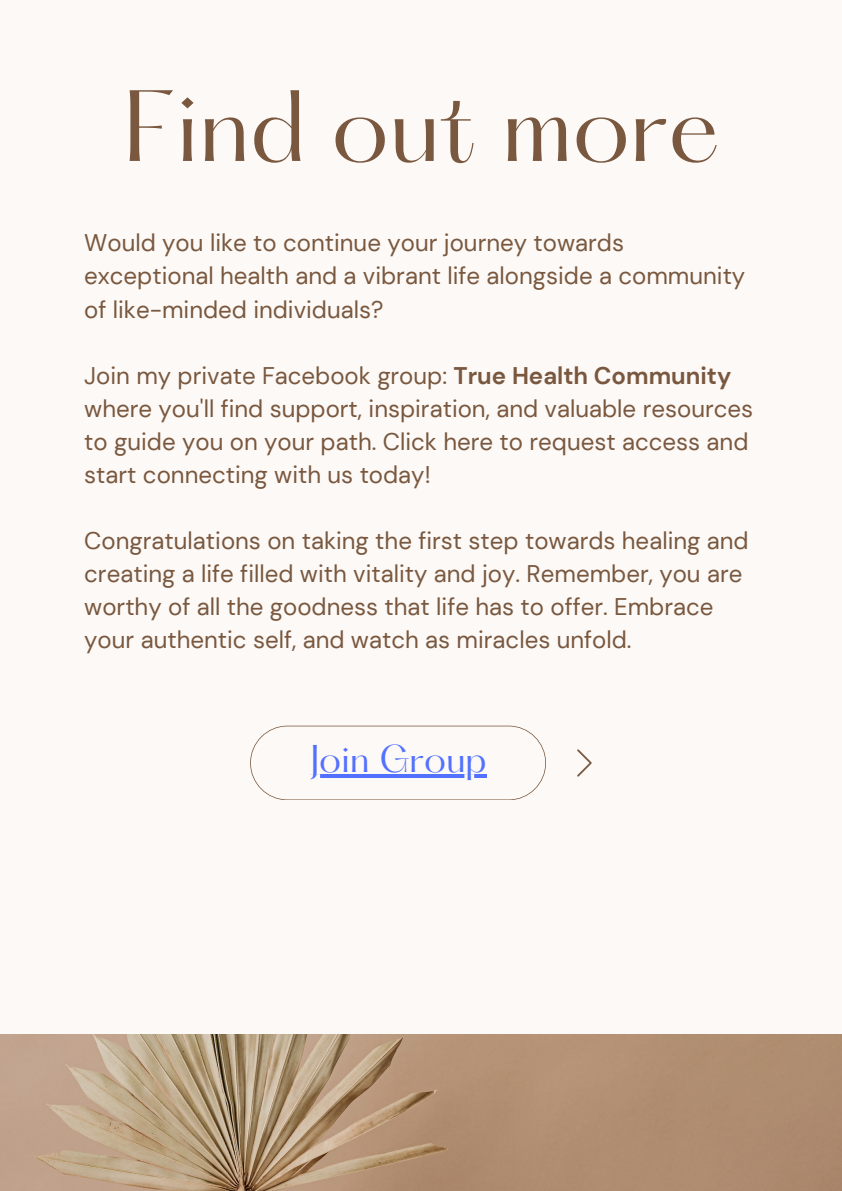
<style>
.page{position:relative;width:842px;height:1191px;background:#fff}
.page>*{position:absolute;margin:0;border:0;box-sizing:border-box;transform-origin:0 0}
.t1{font:88.3px "Hatton";color:#79583f}
.t2{font:33.8px "Hatton";color:#5271ff}
.t3{font:24px/33px "DM Sans";color:#79583f}
.s1{font-weight:700}
</style>
<div class="page">
<div style="left:0;top:0;width:842px;height:1190px;background:#fdf9f6"></div>
<svg style="left:250px;top:725px;width:296px;height:74px"></svg>
<svg style="left:577px;top:749px;width:15px;height:27px"></svg>
<hr style="left:310px;top:774px;width:177px;height:3px;background:#5271ff">
<img style="left:0;top:1034px;width:842px;height:156px">
<p class="t1" style="left:123px;top:85px;width:598px">Find out more</p>
<h1 class="t3" style="left:84px;top:227px;width:663px">Would you like to continue your journey towards exceptional health and a vibrant life alongside a community of like-minded individuals?</h1>
<p class="t3" style="left:84px;top:359px;width:670px">Join my private Facebook group: <span class="s1">True Health Community </span>where you'll find support, inspiration, and valuable resources to guide you on your path. Click here to request access and start connecting with us today!</p>
<p class="t3" style="left:84px;top:524px;width:666px">Congratulations on taking the first step towards healing and creating a life filled with vitality and joy. Remember, you are worthy of all the goodness that life has to offer. Embrace your authentic self, and watch as miracles unfold.</p>
<h2 class="t2" style="left:310px;top:743px;width:178px">Join Group</h2>
</div>
